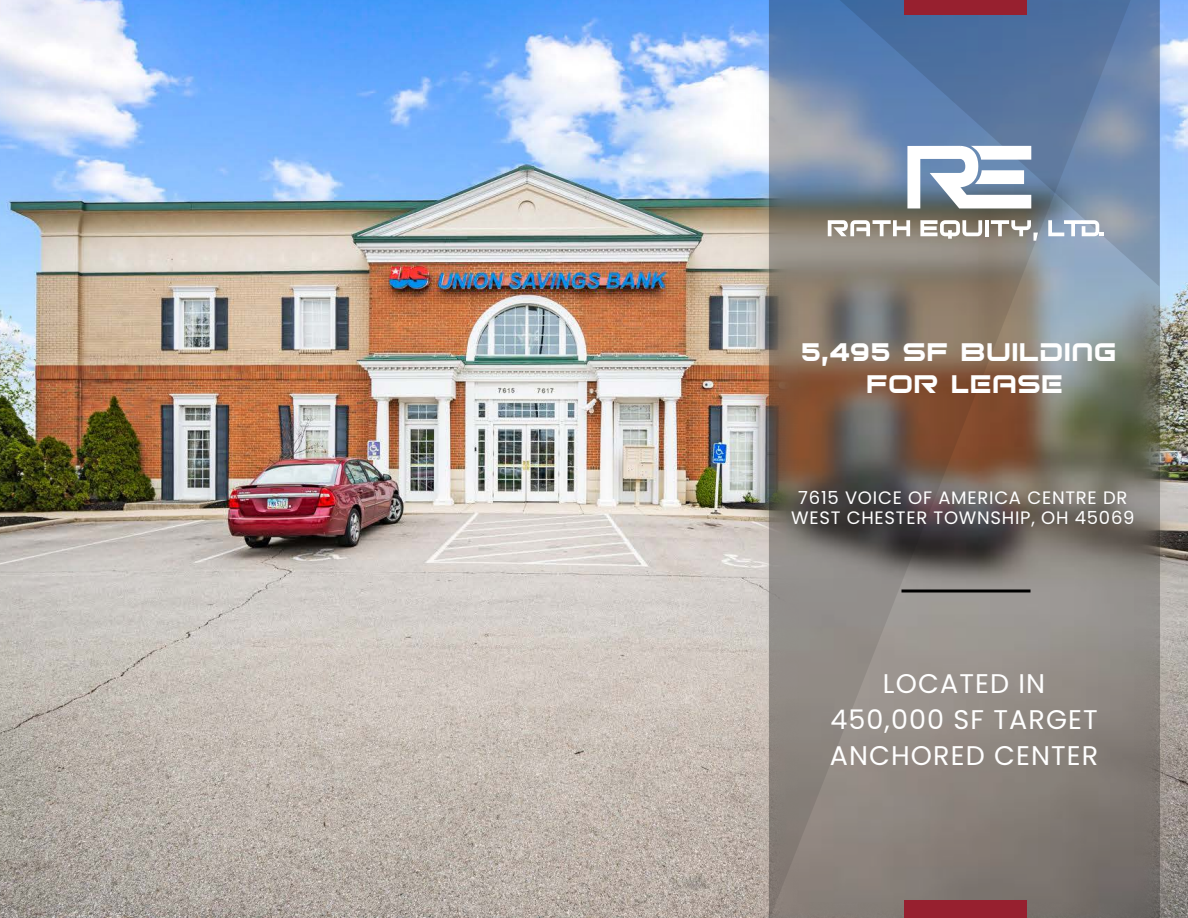
<style>
.page{position:relative;width:1188px;height:918px;background:#fff}
.page>*{position:absolute;margin:0;border:0;box-sizing:border-box;transform-origin:0 0}
.t1{font:700 34.5px/31.2px "Bitsumishi Pro";letter-spacing:.05em;color:#fff;text-align:center}
.t2{font:27px/36px "Poppins";letter-spacing:.04em;color:#fff;text-align:center}
.t3{font:18px/19.5px "Poppins";letter-spacing:.04em;color:#fff;text-align:center}
</style>
<div class="page">
<img style="left:0;top:0;width:714px;height:918px">
<img style="left:714px;top:0;width:474px;height:918px">
<svg style="left:769px;top:0;width:390px;height:918px;background:#7c7b7e"></svg>
<div style="left:904px;top:0;width:123px;height:15px;background:#97202f"></div>
<div style="left:904px;top:900px;width:123px;height:18px;background:#97202f"></div>
<svg style="left:907px;top:146px;width:124px;height:62px"></svg>
<svg style="left:828px;top:220px;width:82px;height:16px"></svg>
<svg style="left:920px;top:220px;width:62px;height:19px"></svg>
<hr style="left:985px;top:220px;width:3px;height:16px;background:#fff">
<svg style="left:991px;top:220px;width:47px;height:21px"></svg>
<svg style="left:1048px;top:220px;width:55px;height:16px"></svg>
<hr style="left:902px;top:590px;width:128px;height:2px;background:#000">
<h1 class="t1" style="left:802px;top:337px;width:316px">5,495 SF Building<br>For Lease</h1>
<p class="t3" style="left:791px;top:488px;width:345px">7615 VOICE OF AMERICA CENTRE DR<br>WEST CHESTER TOWNSHIP, OH 45069</p>
<h2 class="t2" style="left:830px;top:665px;width:270px">LOCATED IN<br>450,000 SF TARGET<br>ANCHORED CENTER</h2>
</div>
